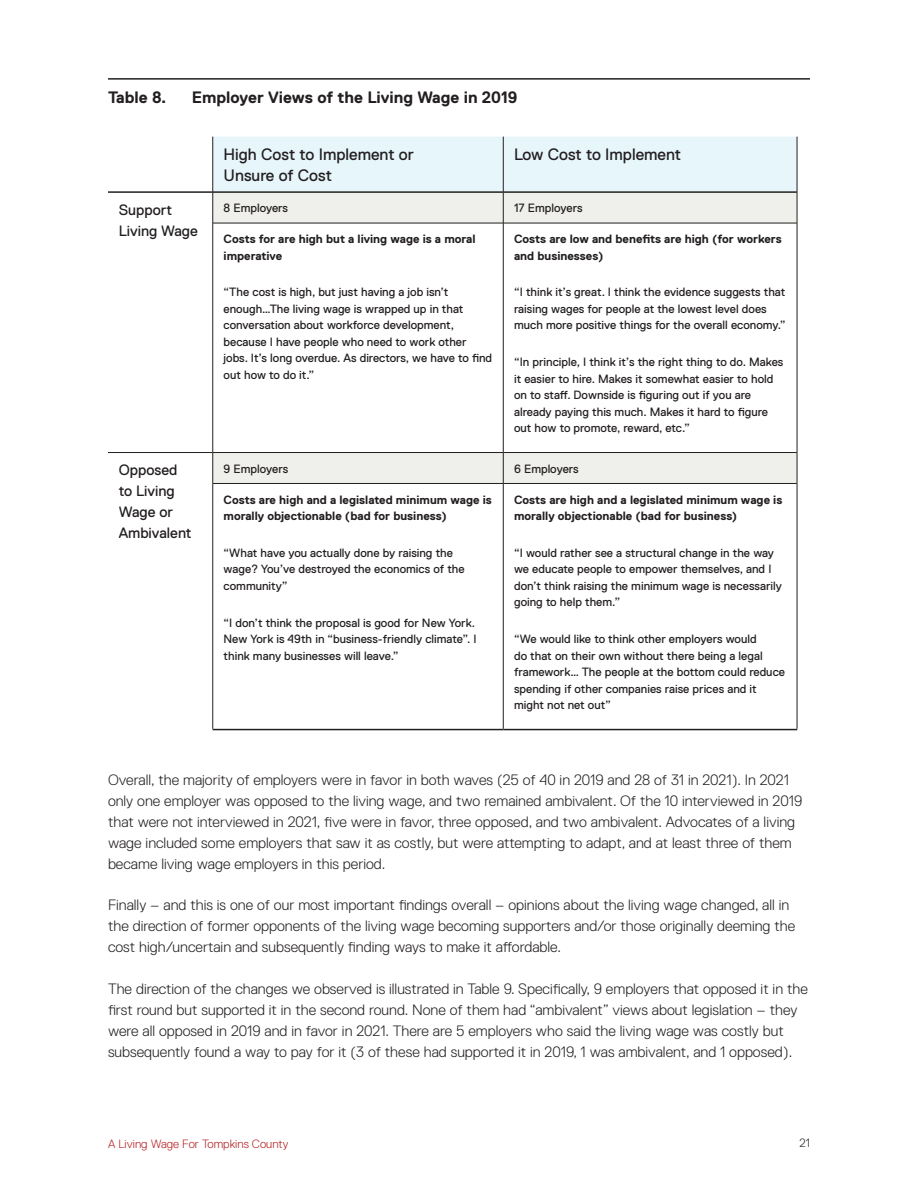
<style>
.page{position:relative;width:918px;height:1188px;background:#fff}
.page>*{position:absolute;margin:0;border:0;box-sizing:border-box;transform-origin:0 0}
.Replica_Table{font:16.5px/21px "Replica Std";color:#231f20}
.Figure_title{font:700 16.5px "Replica Std";color:#231f20}
.Replica_Paragraph{font:300 15px/21px "Replica Std";color:#231f20}
.Replica_Table-2{font:15px/21px "Replica Std";color:#231f20}
.Replica_Table-3{font:12px/16.5px "Replica Std";color:#231f20}
.Replica_Table-4{font:700 12px/16.5px "Replica Std";color:#231f20}
.t1{font:300 12px "Replica Std";color:#b21f23}
.t2{font:300 12px "Replica Std";color:#231f20}
</style>
<div class="page">
<div style="left:214px;top:137px;width:583px;height:54px;background:#e7f6fb"></div>
<svg style="left:214px;top:193px;width:583px;height:290px"></svg>
<hr style="left:108px;top:191px;width:105px;height:2px;background:#231f20">
<hr style="left:213px;top:191px;width:290px;height:2px;background:#231f20">
<hr style="left:503px;top:191px;width:294px;height:2px;background:#231f20">
<hr style="left:213px;top:223px;width:290px;height:1px;background:#231f20">
<hr style="left:503px;top:223px;width:294px;height:1px;background:#231f20">
<hr style="left:108px;top:452px;width:105px;height:1px;background:#231f20">
<hr style="left:213px;top:452px;width:290px;height:1px;background:#231f20">
<hr style="left:503px;top:452px;width:294px;height:1px;background:#231f20">
<hr style="left:213px;top:483px;width:290px;height:1px;background:#231f20">
<hr style="left:503px;top:483px;width:294px;height:1px;background:#231f20">
<hr style="left:503px;top:137px;width:1px;height:55px;background:#231f20">
<hr style="left:503px;top:192px;width:1px;height:31px;background:#231f20">
<hr style="left:503px;top:223px;width:1px;height:230px;background:#231f20">
<hr style="left:503px;top:453px;width:1px;height:30px;background:#231f20">
<hr style="left:503px;top:483px;width:1px;height:246px;background:#231f20">
<hr style="left:797px;top:137px;width:1px;height:55px;background:#231f20">
<hr style="left:797px;top:192px;width:1px;height:31px;background:#231f20">
<hr style="left:797px;top:223px;width:1px;height:230px;background:#231f20">
<hr style="left:797px;top:453px;width:1px;height:30px;background:#231f20">
<hr style="left:797px;top:483px;width:1px;height:246px;background:#231f20">
<hr style="left:213px;top:137px;width:1px;height:55px;background:#231f20">
<hr style="left:213px;top:192px;width:1px;height:31px;background:#231f20">
<hr style="left:213px;top:223px;width:1px;height:230px;background:#231f20">
<hr style="left:213px;top:453px;width:1px;height:30px;background:#231f20">
<hr style="left:213px;top:483px;width:1px;height:246px;background:#231f20">
<hr style="left:213px;top:729px;width:290px;height:1px;background:#231f20">
<hr style="left:503px;top:729px;width:294px;height:1px;background:#231f20">
<hr style="left:108px;top:78px;width:702px;height:2px;background:#231f20">
<p class="Figure_title" style="left:108px;top:88px;width:60px">Table 8.</p>
<p class="Figure_title" style="left:192px;top:88px;width:327px">Employer Views of the Living Wage in 2019</p>
<p class="Replica_Table" style="left:224px;top:144px;width:192px">High Cost to Implement or<br>Unsure of Cost</p>
<p class="Replica_Table" style="left:514px;top:144px;width:169px">Low Cost to Implement</p>
<p class="Replica_Table-2" style="left:119px;top:199px;width:81px">Support<br>Living Wage</p>
<p class="Replica_Table-3" style="left:224px;top:200px;width:66px">8 Employers</p>
<p class="Replica_Table-3" style="left:514px;top:200px;width:70px">17 Employers</p>
<p class="Replica_Table-4" style="left:224px;top:231px;width:253px">Costs for are high but a living wage is a moral imperative</p>
<p class="Replica_Table-3" style="left:224px;top:284px;width:270px">“The cost is high, but just having a job isn’t enough…The living wage is wrapped up in that conversation about workforce development, because I have people who need to work other jobs. It’s long overdue. As directors, we have to find out how to do it.”</p>
<p class="Replica_Table-4" style="left:514px;top:231px;width:269px">Costs are low and benefits are high (for workers and businesses)</p>
<p class="Replica_Table-3" style="left:514px;top:284px;width:273px">“I think it’s great. I think the evidence suggests that raising wages for people at the lowest level does much more positive things for the overall economy.”</p>
<p class="Replica_Table-3" style="left:514px;top:354px;width:271px">“In principle, I think it’s the right thing to do. Makes it easier to hire. Makes it somewhat easier to hold on to staff. Downside is figuring out if you are already paying this much. Makes it hard to figure out how to promote, reward, etc.”</p>
<p class="Replica_Table-2" style="left:119px;top:459px;width:74px">Opposed to Living<br>Wage or<br>Ambivalent</p>
<p class="Replica_Table-3" style="left:224px;top:460px;width:66px">9 Employers</p>
<p class="Replica_Table-3" style="left:514px;top:460px;width:66px">6 Employers</p>
<p class="Replica_Table-4" style="left:224px;top:491px;width:270px">Costs are high and a legislated minimum wage is morally objectionable (bad for business)</p>
<p class="Replica_Table-3" style="left:224px;top:545px;width:243px">“What have you actually done by raising the wage? You’ve destroyed the economics of the community”</p>
<p class="Replica_Table-3" style="left:224px;top:614px;width:254px;text-align:justify">“I don’t think the proposal is good for New York.<br>New York is 49th in “business-friendly climate”. I think many businesses will leave.”</p>
<p class="Replica_Table-4" style="left:514px;top:491px;width:270px">Costs are high and a legislated minimum wage is morally objectionable (bad for business)</p>
<p class="Replica_Table-3" style="left:514px;top:545px;width:269px">“I would rather see a structural change in the way we educate people to empower themselves, and I don’t think raising the minimum wage is necessarily going to help them.”</p>
<p class="Replica_Table-3" style="left:514px;top:631px;width:273px">“We would like to think other employers would<br>do that on their own without there being a legal framework… The people at the bottom could reduce spending if other companies raise prices and it might not net out”</p>
<p class="Replica_Paragraph" style="left:108px;top:769px;width:696px">Overall, the majority of employers were in favor in both waves (25 of 40 in 2019 and 28 of 31 in 2021). In 2021 only one employer was opposed to the living wage, and two remained ambivalent. Of the 10 interviewed in 2019 that were not interviewed in 2021, five were in favor, three opposed, and two ambivalent. Advocates of a living wage included some employers that saw it as costly, but were attempting to adapt, and at least three of them became living wage employers in this period.</p>
<p class="Replica_Paragraph" style="left:108px;top:895px;width:689px">Finally – and this is one of our most important findings overall – opinions about the living wage changed, all in the direction of former opponents of the living wage becoming supporters and/or those originally deeming the cost high/uncertain and subsequently finding ways to make it affordable.</p>
<p class="Replica_Paragraph" style="left:108px;top:978px;width:701px">The direction of the changes we observed is illustrated in Table 9. Specifically, 9 employers that opposed it in the first round but supported it in the second round. None of them had “ambivalent” views about legislation – they were all opposed in 2019 and in favor in 2021. There are 5 employers who said the living wage was costly but subsequently found a way to pay for it (3 of these had supported it in 2019, 1 was ambivalent, and 1 opposed).</p>
<p class="t1" style="left:108px;top:1137px;width:182px">A Living Wage For Tompkins County</p>
<p class="t2" style="left:799px;top:1137px;width:12px">21</p>
</div>
